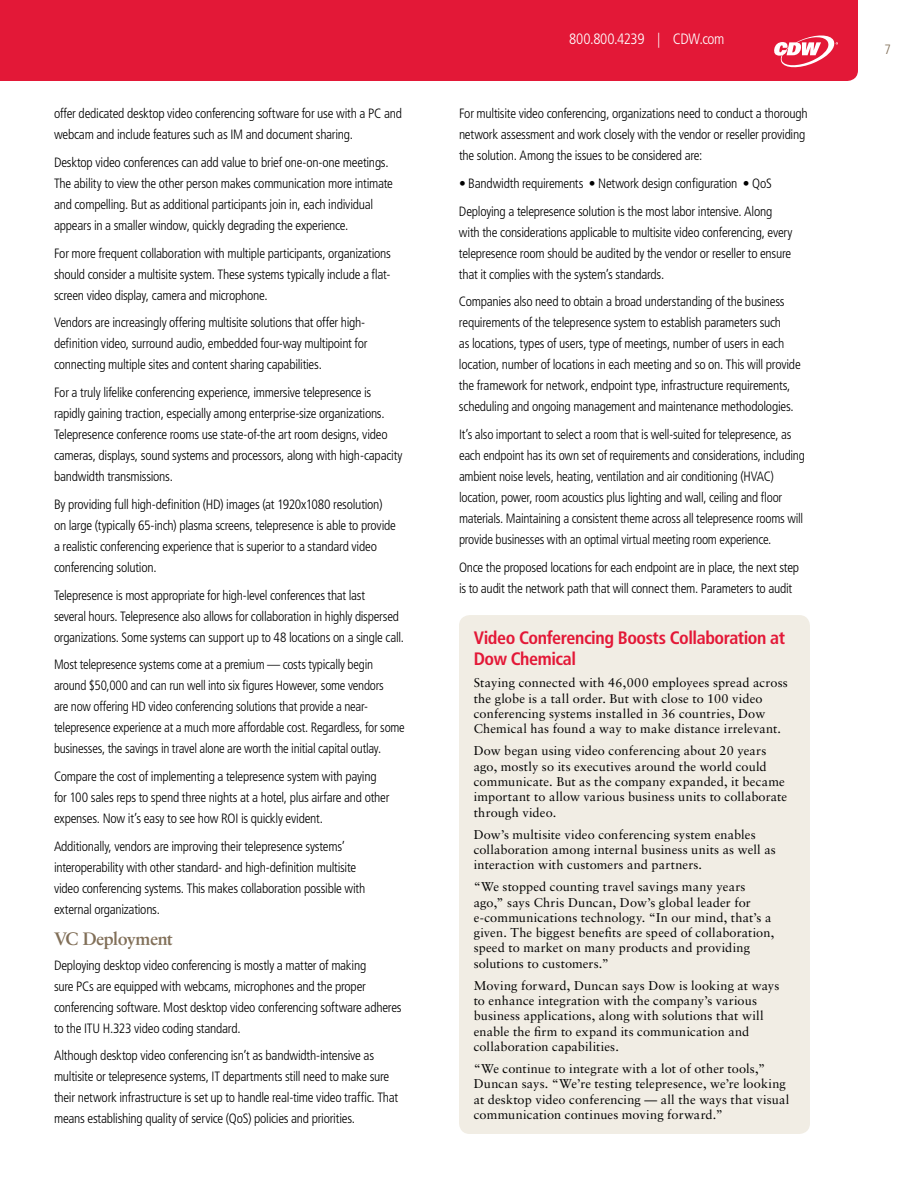
<style>
.page{position:relative;width:918px;height:1188px;background:#fff}
.page>*{position:absolute;margin:0;border:0;box-sizing:border-box;transform-origin:0 0}
.t1{font:700 condensed 18px/21px "Frutiger LT Std";letter-spacing:-.025em;color:#e31837}
.t2{font:700 18px "Sabon";letter-spacing:-.035em;color:#816f58}
.t3{font:300 condensed 15px "Frutiger LT Std";letter-spacing:-.02em;color:#fff}
.t4{font:300 condensed 13.5px/21px "Frutiger LT Std";letter-spacing:-.02em;color:#000}
.t5{font:300 condensed 13.5px "Frutiger LT Std";color:#816f58}
.t6{font:12.75px/15.3px "Sabon";letter-spacing:.01em;color:#000}
</style>
<div class="page">
<div style="left:0;top:0;width:858px;height:81px;background:#e31837"></div>
<svg style="left:774px;top:35px;width:64px;height:32px"></svg>
<div style="left:459px;top:615px;width:351px;height:519px;background:#f1ede4;border-radius:11px"></div>
<p class="t4" style="left:54px;top:103px;width:350px">offer dedicated desktop video conferencing software for use with a PC and webcam and include features such as IM and document sharing.</p>
<p class="t4" style="left:54px;top:152px;width:341px">Desktop video conferences can add value to brief one-on-one meetings.<br>The ability to view the other person makes communication more intimate and compelling. But as additional participants join in, each individual appears in a smaller window, quickly degrading the experience.</p>
<p class="t4" style="left:54px;top:243px;width:339px;text-align:justify">For more frequent collaboration with multiple participants, organizations should consider a multisite system. These systems typically include a flat&shy;screen video display, camera and microphone.</p>
<p class="t4" style="left:54px;top:312px;width:315px">Vendors are increasingly offering multisite solutions that offer high&shy;definition video, surround audio, embedded four-way multipoint for connecting multiple sites and content sharing capabilities.</p>
<p class="t4" style="left:54px;top:382px;width:350px">For a truly lifelike conferencing experience, immersive telepresence is rapidly gaining traction, especially among enterprise-size organizations.<br>Telepresence conference rooms use state-of-the art room designs, video cameras, displays, sound systems and processors, along with high-capacity bandwidth transmissions.</p>
<p class="t4" style="left:54px;top:494px;width:343px">By providing full high-definition (HD) images (at 1920x1080 resolution) on large (typically 65-inch) plasma screens, telepresence is able to provide a realistic conferencing experience that is superior to a standard video conferencing solution.</p>
<p class="t4" style="left:54px;top:585px;width:351px">Telepresence is most appropriate for high-level conferences that last<br>several hours. Telepresence also allows for collaboration in highly dispersed organizations. Some systems can support up to 48 locations on a single call.</p>
<p class="t4" style="left:54px;top:654px;width:352px">M ost telepresence systems come at a premium — costs typically begin around $50,000 and can run well into six figures However, some vendors<br>are now offering HD video conferencing solutions that provide a near&shy;telepresence experience at a much more affordable cost. Regardless, for some businesses, the savings in travel alone are worth the initial capital outlay.</p>
<p class="t4" style="left:54px;top:766px;width:337px">Compare the cost of implementing a telepresence system with paying for 100 sales reps to spend three nights at a hotel, plus airfare and other expenses. N ow it’s easy to see how ROI is quickly evident.</p>
<p class="t4" style="left:54px;top:836px;width:313px">Additionally, vendors are improving their telepresence systems’ interoperability with other standard- and high-definition multisite video conferencing systems. This makes collaboration possible with external organizations.</p>
<h1 class="t2" style="left:54px;top:928px;width:120px">VC Deployment</h1>
<p class="t4" style="left:54px;top:955px;width:349px">Deploying desktop video conferencing is mostly a matter of making<br>sure PCs are equipped with webcams, microphones and the proper conferencing software. M ost desktop video conferencing software adheres to the ITU H.323 video coding standard.</p>
<p class="t4" style="left:54px;top:1046px;width:346px">Although desktop video conferencing isn’t as bandwidth-intensive as multisite or telepresence systems, IT departments still need to make sure their network infrastructure is set up to handle real-time video traffic. That means establishing quality of service (QoS) policies and priorities.</p>
<p class="t3" style="left:569px;top:31px;width:157px">800.800.4239 | CDW.com</p>
<p class="t4" style="left:459px;top:103px;width:350px">For multisite video conferencing, organizations need to conduct a thorough network assessment and work closely with the vendor or reseller providing the solution. Among the issues to be considered are:</p>
<p class="t4" style="left:459px;top:170px;width:315px;line-height:27.8px">• Bandwidth requirements • Network design configuration • QoS<br>Deploying a telepresence solution is the most labor intensive. Along</p>
<p class="t4" style="left:459px;top:222px;width:335px;text-align:justify">with the considerations applicable to multisite video conferencing, every telepresence room should be audited by the vendor or reseller to ensure that it complies with the system’s standards.</p>
<p class="t4" style="left:459px;top:291px;width:343px">Companies also need to obtain a broad understanding of the business requirements of the telepresence system to establish parameters such<br>as locations, types of users, type of meetings, number of users in each location, number of locations in each meeting and so on. This will provide the framework for network, endpoint type, infrastructure requirements, scheduling and ongoing management and maintenance methodologies.</p>
<p class="t4" style="left:459px;top:424px;width:347px">It’s also important to select a room that is well-suited for telepresence, as each endpoint has its own set of requirements and considerations, including ambient noise levels, heating, ventilation and air conditioning (HVAC) location, power, room acoustics plus lighting and wall, ceiling and floor materials. Maintaining a consistent theme across all telepresence rooms will provide businesses with an optimal virtual meeting room experience.</p>
<p class="t4" style="left:459px;top:557px;width:342px">Once the proposed locations for each endpoint are in place, the next step is to audit the network path that will connect them. Parameters to audit</p>
<h1 class="t1" style="left:474px;top:628px;width:313px">Video Conferencing Boosts Collaboration at<br>Dow Chemical</h1>
<p class="t6" style="left:474px;top:675px;width:316px">Staying connected with 46,000 employees spread across the globe is a tall order. But with close to 100 video conferencing systems installed in 36 countries, Dow Chemical has found a way to make distance irrelevant.</p>
<p class="t6" style="left:474px;top:743px;width:315px">Dow began using video conferencing about 20 years ago, mostly so its executives around the world could communicate. But as the company expanded, it became important to allow various business units to collaborate through video.</p>
<p class="t6" style="left:474px;top:826px;width:304px">Dow’s multisite video conferencing system enables collaboration among internal business units as well as interaction with customers and partners.</p>
<p class="t6" style="left:474px;top:879px;width:302px">“We stopped counting travel savings many years ago,” says Chris Duncan, Dow’s global leader for e-communications technology. “In our mind, that’s a given. The biggest benefits are speed of collaboration, speed to market on many products and providing solutions to customers.”</p>
<p class="t6" style="left:474px;top:978px;width:307px">Moving forward, Duncan says Dow is looking at ways to enhance integration with the company’s various business applications, along with solutions that will enable the firm to expand its communication and collaboration capabilities.</p>
<p class="t6" style="left:474px;top:1061px;width:317px">“We continue to integrate with a lot of other tools,” Duncan says. “We’re testing telepresence, we’re looking at desktop video conferencing — all the ways that visual communication continues moving forward.”</p>
<p class="t5" style="left:885px;top:41px;width:8px">7</p>
</div>
